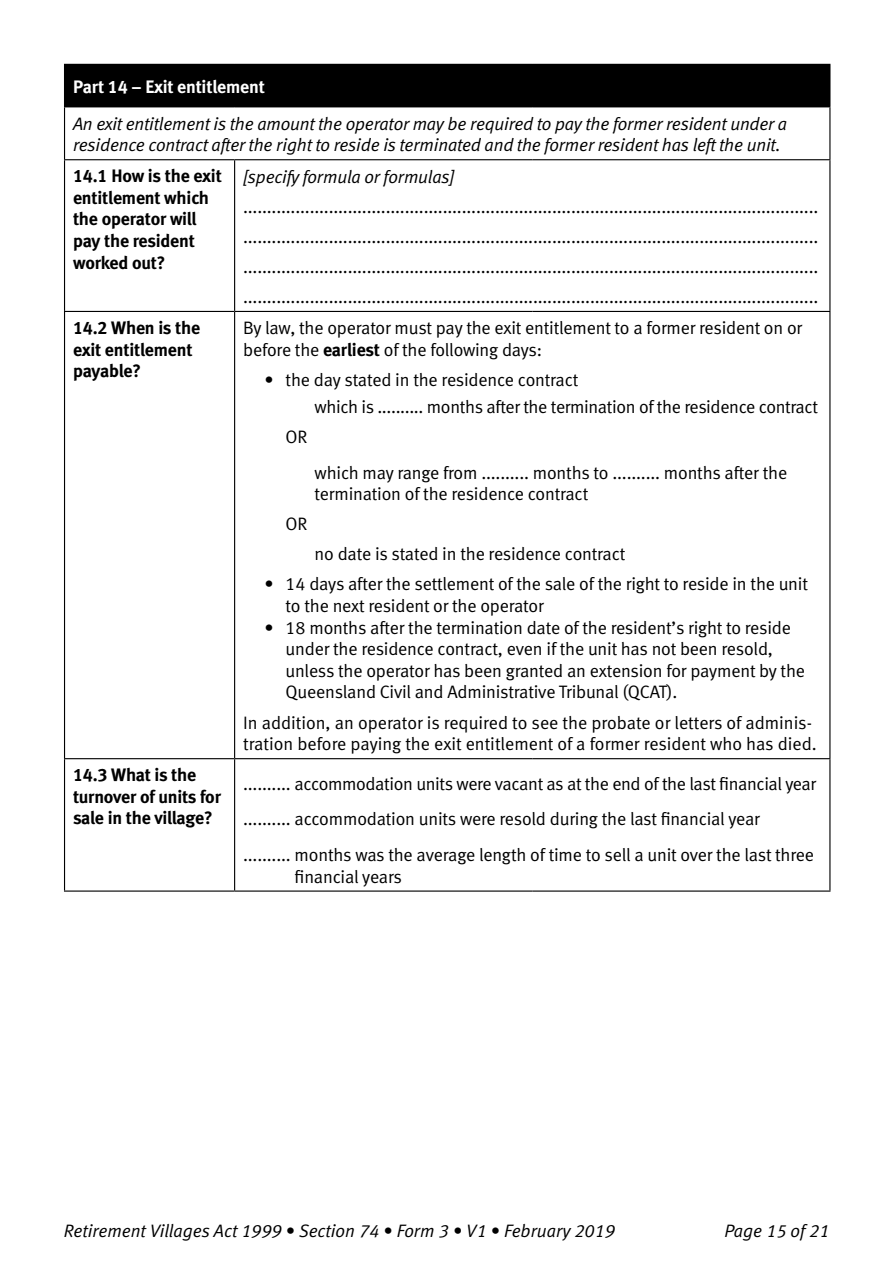
<style>
.page{position:relative;width:893px;height:1263px;background:#fff}
.page>*{position:absolute;margin:0;border:0;box-sizing:border-box;transform-origin:0 0}
.P_Body_copy{font:18px/21.6px "Meta Normal LF";letter-spacing:-.015em;color:#000}
.P_Body_copy_tabbed_t{font:18px "Meta Normal LF";color:#000}
.Default{font:18px/21.6px "Meta Normal LF";letter-spacing:-.01em;color:#000}
.P_Body_copy__italic{font:italic 18px/21.6px "Meta Normal LF";letter-spacing:-.01em;color:#000}
.P_Body_copy__bold{font:18px/21.6px "Meta Bold LF";letter-spacing:-.01em;color:#000}
.P_Body_copy__bold__w{font:18px "Meta Bold LF";letter-spacing:-.01em;color:#fff}
.s1{font-family:"Meta Bold LF"}
</style>
<div class="page">
<div style="left:65px;top:64px;width:765px;height:43px;background:#000"></div>
<svg style="left:65px;top:160px;width:764px;height:730px"></svg>
<hr style="left:64px;top:64px;width:171px;height:1px;background:#000">
<hr style="left:64px;top:65px;width:1px;height:41px;background:#000">
<hr style="left:64px;top:106px;width:171px;height:1px;background:#000">
<hr style="left:64px;top:107px;width:1px;height:52px;background:#000">
<hr style="left:829px;top:107px;width:1px;height:52px;background:#000">
<hr style="left:64px;top:159px;width:171px;height:1px;background:#000">
<hr style="left:64px;top:160px;width:1px;height:151px;background:#000">
<hr style="left:235px;top:159px;width:297px;height:1px;background:#000">
<hr style="left:234px;top:160px;width:1px;height:151px;background:#000">
<hr style="left:532px;top:159px;width:298px;height:1px;background:#000">
<hr style="left:829px;top:160px;width:1px;height:151px;background:#000">
<hr style="left:64px;top:311px;width:171px;height:1px;background:#000">
<hr style="left:64px;top:312px;width:1px;height:446px;background:#000">
<hr style="left:235px;top:311px;width:297px;height:1px;background:#000">
<hr style="left:234px;top:312px;width:1px;height:446px;background:#000">
<hr style="left:532px;top:311px;width:298px;height:1px;background:#000">
<hr style="left:829px;top:312px;width:1px;height:446px;background:#000">
<hr style="left:64px;top:758px;width:171px;height:1px;background:#000">
<hr style="left:64px;top:759px;width:1px;height:131px;background:#000">
<hr style="left:235px;top:758px;width:297px;height:1px;background:#000">
<hr style="left:234px;top:759px;width:1px;height:131px;background:#000">
<hr style="left:532px;top:758px;width:298px;height:1px;background:#000">
<hr style="left:829px;top:759px;width:1px;height:131px;background:#000">
<hr style="left:64px;top:890px;width:171px;height:2px;background:#000">
<hr style="left:235px;top:890px;width:297px;height:2px;background:#000">
<hr style="left:532px;top:890px;width:298px;height:2px;background:#000">
<p class="P_Body_copy__bold__w" style="left:73px;top:76px;width:193px">Part 14 – Exit entitlement</p>
<p class="P_Body_copy__italic" style="left:73px;top:112px;width:716px">An exit entitlement is the amount the operator may be required to pay the former resident under a residence contract after the right to reside is terminated and the former resident has left the unit.</p>
<p class="P_Body_copy__bold" style="left:73px;top:165px;width:150px">14.1 How is the exit entitlement which the operator will pay the resident worked out?</p>
<p class="P_Body_copy__italic" style="left:243px;top:165px;width:213px">[specify formula or formulas]</p>
<p class="P_Body_copy_tabbed_t" style="left:243px;top:196px;width:577px">.........................................................................................................................</p>
<p class="P_Body_copy_tabbed_t" style="left:243px;top:226px;width:577px">.........................................................................................................................</p>
<p class="P_Body_copy_tabbed_t" style="left:243px;top:256px;width:577px">.........................................................................................................................</p>
<p class="P_Body_copy_tabbed_t" style="left:243px;top:286px;width:577px">.........................................................................................................................</p>
<p class="P_Body_copy__bold" style="left:73px;top:317px;width:129px">14.2 When is the exit entitlement payable?</p>
<p class="P_Body_copy" style="left:243px;top:317px;width:561px">By law, the operator must pay the exit entitlement to a former resident on or before the <span class="s1">earliest</span> of the following days:</p>
<p class="Default" style="left:264px;top:369px;width:315px">• the day stated in the residence contract</p>
<p class="P_Body_copy" style="left:315px;top:396px;width:505px">which is .......... months after the termination of the residence contract</p>
<p class="P_Body_copy" style="left:286px;top:426px;width:23px">OR</p>
<p class="P_Body_copy" style="left:315px;top:461px;width:474px">which may range from .......... months to .......... months after the termination of the residence contract</p>
<p class="P_Body_copy" style="left:286px;top:513px;width:23px">OR</p>
<p class="P_Body_copy" style="left:315px;top:543px;width:312px">no date is stated in the residence contract</p>
<p class="Default" style="left:286px;top:573px;width:524px;text-indent:-21px">• 14 days after the settlement of the sale of the right to reside in the unit to the next resident or the operator</p>
<p class="Default" style="left:286px;top:616px;width:521px;text-indent:-21px">• 18 months after the termination date of the resident’s right to reside under the residence contract, even if the unit has not been resold, unless the operator has been granted an extension for payment by the Queensland Civil and Administrative Tribunal (QCAT).</p>
<p class="Default" style="left:243px;top:711px;width:575px">In addition, an operator is required to see the probate or letters of adminis&shy;tration before paying the exit entitlement of a former resident who has died.</p>
<p class="P_Body_copy__bold" style="left:73px;top:764px;width:149px">14.3 What is the turnover of units for sale in the village?</p>
<p class="P_Body_copy" style="left:243px;top:773px;width:575px">.......... accommodation units were vacant as at the end of the last financial year</p>
<p class="P_Body_copy" style="left:243px;top:808px;width:518px">.......... accommodation units were resold during the last financial year</p>
<p class="P_Body_copy" style="left:295px;top:844px;width:521px;text-indent:-51px">.......... months was the average length of time to sell a unit over the last three financial years</p>
<p class="P_Body_copy__italic" style="left:64px;top:1220px;width:552px">Retirement Villages Act 1999 • Section 74 • Form 3 • V1 • February 2019</p>
<p class="P_Body_copy__italic" style="left:724px;top:1220px;width:106px">Page 15 of 21</p>
</div>
